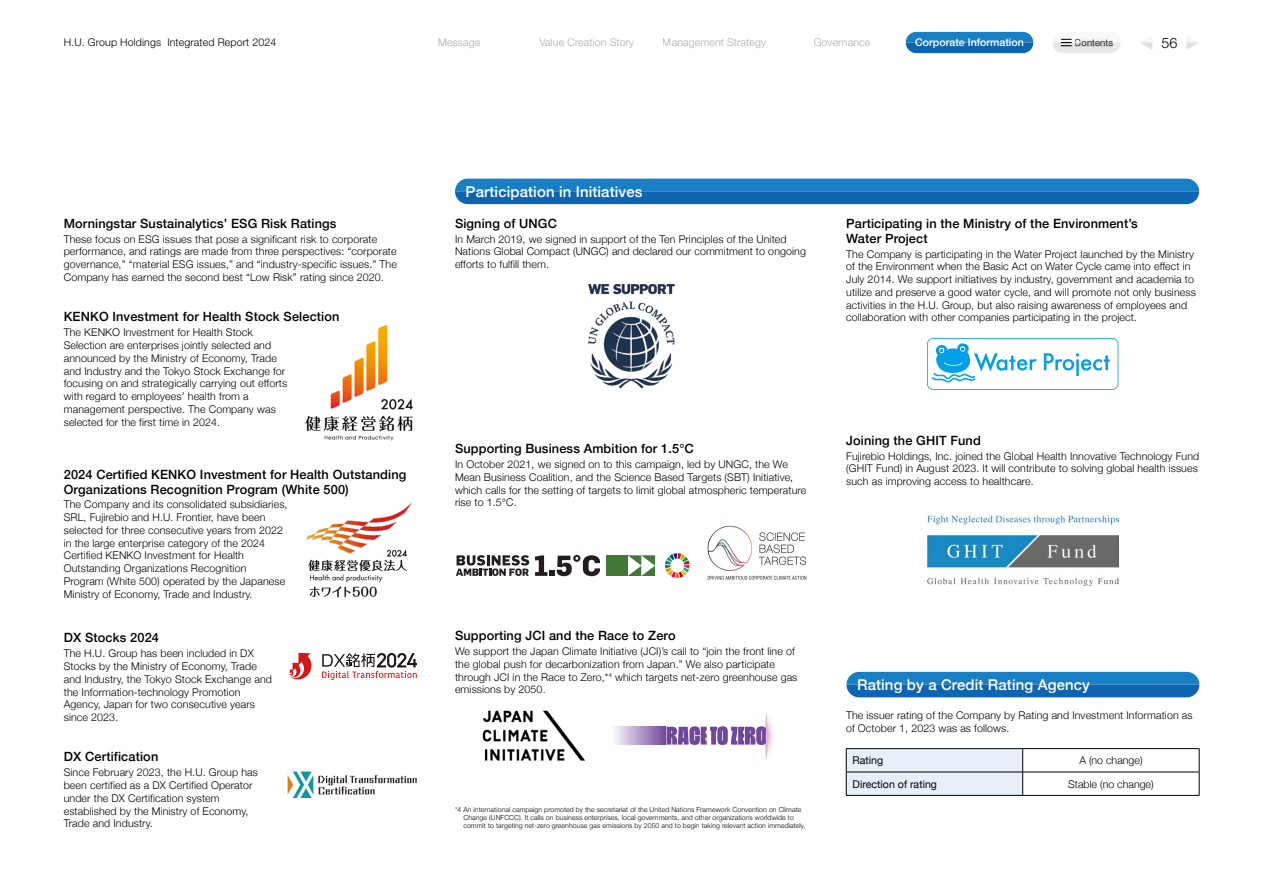
<style>
.page{position:relative;width:1263px;height:893px;background:#fff}
.page>*{position:absolute;margin:0;border:0;box-sizing:border-box;transform-origin:0 0}
.t1{font:500 14.85px "Helvetica Neue";letter-spacing:.01em;color:#fff}
.t2{font:300 14.4px "Helvetica Neue LT Std";color:#000}
.t3{font:500 12.75px/14.9px "Helvetica Neue";letter-spacing:.01em;color:#000}
.t4{font:300 10.65px/12.8px "Helvetica Neue";letter-spacing:.01em;color:#000}
.t5{font:300 10.65px "Helvetica Neue LT Std";letter-spacing:.01em;color:#aeaaac}
.t6{font:300 10.65px "Helvetica Neue LT Std";letter-spacing:.01em;color:#000}
.t7{font:10.65px "Helvetica Neue";color:#000}
.t8{font:500 10.65px "Helvetica Neue LT Std";color:#fff}
.t9{font:300 9.6px "Helvetica Neue LT Std";letter-spacing:.01em;color:#000}
.t10{font:300 6.9px/7.9px "Helvetica Neue";letter-spacing:.01em;color:#000}
</style>
<div class="page">
<hr style="left:846px;top:748px;width:177px;height:1px;background:#000">
<hr style="left:1023px;top:748px;width:176px;height:1px;background:#000">
<hr style="left:1023px;top:772px;width:176px;height:1px;background:#000">
<svg style="left:846px;top:749px;width:177px;height:46px;background:#dee6f0"></svg>
<svg style="left:1199px;top:749px;width:1px;height:46px"></svg>
<hr style="left:846px;top:795px;width:177px;height:1px;background:#000">
<hr style="left:1023px;top:795px;width:176px;height:1px;background:#000">
<img style="left:306px;top:502px;width:106px;height:96px">
<img style="left:707px;top:525px;width:100px;height:55px">
<div style="left:607px;top:555px;width:21px;height:21px;background:#427935"></div>
<svg style="left:628px;top:555px;width:27px;height:21px"></svg>
<svg style="left:456px;top:555px;width:73px;height:21px"></svg>
<svg style="left:535px;top:555px;width:65px;height:21px"></svg>
<svg style="left:665px;top:553px;width:24px;height:25px"></svg>
<svg style="left:289px;top:653px;width:23px;height:27px"></svg>
<svg style="left:322px;top:653px;width:95px;height:27px"></svg>
<img style="left:588px;top:283px;width:87px;height:106px">
<img style="left:483px;top:710px;width:102px;height:51px">
<svg style="left:927px;top:338px;width:191px;height:52px"></svg>
<svg style="left:666px;top:726px;width:96px;height:19px;background:#9778b4"></svg>
<div style="left:611px;top:727px;width:54px;height:18px;background:linear-gradient(to right,#fefefe,#774f9d)"></div>
<img style="left:762px;top:713px;width:11px;height:47px">
<img style="left:305px;top:325px;width:108px;height:116px">
<svg style="left:455px;top:179px;width:744px;height:25px;background:#1673ba"></svg>
<svg style="left:846px;top:672px;width:353px;height:25px;background:#1874bb"></svg>
<img style="left:927px;top:515px;width:191px;height:70px">
<img style="left:287px;top:771px;width:130px;height:28px">
<svg style="left:906px;top:32px;width:127px;height:21px;background:#1c77bc"></svg>
<svg style="left:1052px;top:38px;width:68px;height:15px"></svg>
<svg style="left:1186px;top:42px;width:13px;height:8px"></svg>
<svg style="left:1140px;top:42px;width:12px;height:8px"></svg>
<p class="t6" style="left:64px;top:36px;width:214px">H.U. Group Holdings Integrated Report 2024</p>
<p class="t5" style="left:438px;top:36px;width:44px">Message</p>
<p class="t5" style="left:539px;top:36px;width:96px">Value Creation Story</p>
<p class="t5" style="left:663px;top:36px;width:105px">Management Strategy</p>
<p class="t5" style="left:814px;top:36px;width:58px">Governance</p>
<p class="t8" style="left:915px;top:36px;width:110px">Corporate Information</p>
<p class="t9" style="left:1075px;top:37px;width:40px">Contents</p>
<h2 class="t2" style="left:1161px;top:34px;width:17px">56</h2>
<p class="t3" style="left:64px;top:215px;width:274px">Morningstar Sustainalytics’ ESG Risk Ratings</p>
<p class="t4" style="left:64px;top:232px;width:335px">These focus on ESG issues that pose a significant risk to corporate performance, and ratings are made from three perspectives: “corporate governance,” “material ESG issues,” and “industry-specific issues.” The Company has earned the second best “Low Risk” rating since 2020.</p>
<p class="t3" style="left:64px;top:308px;width:277px">KENKO Investment for Health Stock Selection</p>
<p class="t4" style="left:64px;top:325px;width:225px">The KENKO Investment for Health Stock Selection are enterprises jointly selected and announced by the Ministry of Economy, Trade and Industry and the Tokyo Stock Exchange for focusing on and strategically carrying out efforts with regard to employees’ health from a management perspective. The Company was selected for the first time in 2024.</p>
<p class="t3" style="left:64px;top:466px;width:344px">2024 Certified KENKO Investment for Health Outstanding<br>Organizations Recognition Program (White 500)</p>
<p class="t4" style="left:64px;top:497px;width:225px">The Company and its consolidated subsidiaries, SRL, Fujirebio and H.U. Frontier, have been selected for three consecutive years from 2022 in the large enterprise category of the 2024<br>Certified KENKO Investment for Health Outstanding Organizations Recognition Program (White 500) operated by the Japanese Ministry of Economy, Trade and Industry.</p>
<p class="t3" style="left:64px;top:629px;width:97px">DX Stocks 2024</p>
<p class="t4" style="left:64px;top:646px;width:210px">The H.U. Group has been included in DX Stocks by the Ministry of Economy, Trade and Industry, the Tokyo Stock Exchange and the Information-technology Promotion Agency, Japan for two consecutive years since 2023.</p>
<p class="t3" style="left:64px;top:748px;width:96px">DX Certification</p>
<p class="t4" style="left:64px;top:765px;width:196px">Since February 2023, the H.U. Group has been certified as a DX Certified Operator under the DX Certification system established by the Ministry of Economy, Trade and Industry.</p>
<h1 class="t1" style="left:466px;top:179px;width:178px">Participation in Initiatives</h1>
<p class="t3" style="left:455px;top:215px;width:103px">Signing of UNGC</p>
<p class="t4" style="left:455px;top:232px;width:352px">In March 2019, we signed in support of the Ten Principles of the United<br>Nations Global Compact (UNGC) and declared our commitment to ongoing efforts to fulfill them.</p>
<p class="t3" style="left:846px;top:215px;width:293px">Participating in the Ministry of the Environment’s<br>Water Project</p>
<p class="t4" style="left:846px;top:247px;width:351px">The Company is participating in the Water Project launched by the Ministry of the Environment when the Basic Act on Water Cycle came into effect in July 2014. We support initiatives by industry, government and academia to utilize and preserve a good water cycle, and will promote not only business activities in the H.U. Group, but also raising awareness of employees and collaboration with other companies participating in the project.</p>
<p class="t3" style="left:455px;top:440px;width:240px">Supporting Business Ambition for 1.5℃</p>
<p class="t4" style="left:455px;top:457px;width:353px">In October 2021, we signed on to this campaign, led by UNGC, the We Mean Business Coalition, and the Science Based Targets (SBT) Initiative, which calls for the setting of targets to limit global atmospheric temperature rise to 1.5℃.</p>
<p class="t3" style="left:846px;top:432px;width:136px">Joining the GHIT Fund</p>
<p class="t4" style="left:846px;top:449px;width:354px">Fujirebio Holdings, Inc. joined the Global Health Innovative Technology Fund (GHIT Fund) in August 2023. It will contribute to solving global health issues such as improving access to healthcare.</p>
<p class="t3" style="left:455px;top:627px;width:222px">Supporting JCI and the Race to Zero</p>
<p class="t4" style="left:455px;top:644px;width:344px">We support the Japan Climate Initiative (JCI)’s call to “join the front line of the global push for decarbonization from Japan.” We also participate through JCI in the Race to Zero,*<sup>4</sup> which targets net-zero greenhouse gas emissions by 2050.</p>
<p class="t10" style="left:463px;top:805px;width:343px;text-indent:-8px">*4 An international campaign promoted by the secretariat of the United Nations Framework Convention on Climate<br>Change (UNFCCC). It calls on business enterprises, local governments, and other organizations worldwide to commit to targeting net-zero greenhouse gas emissions by 2050 and to begin taking relevant action immediately.</p>
<h1 class="t1" style="left:857px;top:673px;width:234px">Rating by a Credit Rating Agency</h1>
<p class="t4" style="left:846px;top:708px;width:348px">The issuer rating of the Company by Rating and Investment Information as of October 1, 2023 was as follows.</p>
<p class="t7" style="left:853px;top:753px;width:32px">Rating</p>
<p class="t4" style="left:1079px;top:753px;width:65px">A (no change)</p>
<p class="t7" style="left:853px;top:776px;width:86px">Direction of rating</p>
<p class="t4" style="left:1068px;top:776px;width:87px">Stable (no change)</p>
</div>
